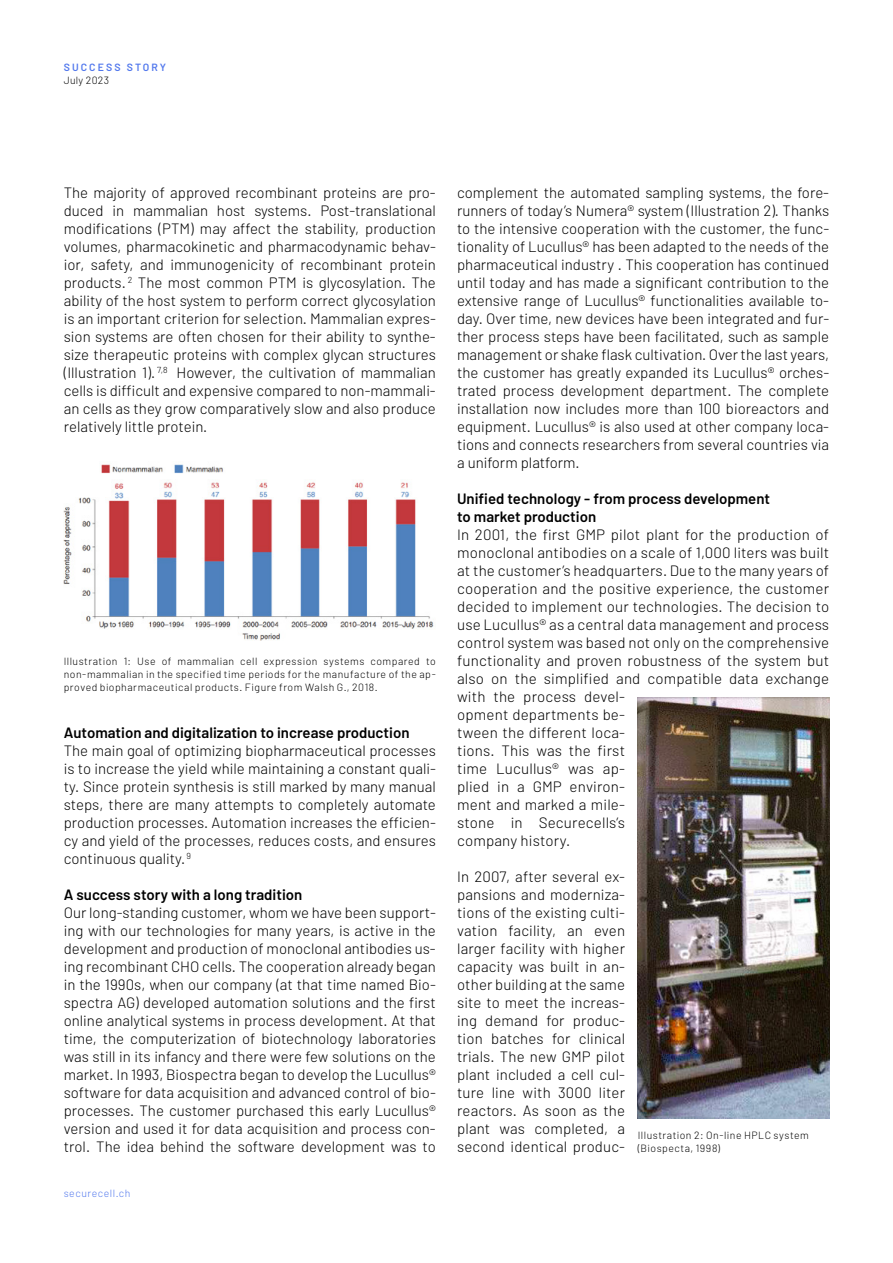
<style>
.page{position:relative;width:893px;height:1263px;background:#fff}
.page>*{position:absolute;margin:0;border:0;box-sizing:border-box;transform-origin:0 0}
.t1{font:300 15px/18px "Barlow";letter-spacing:.01em;color:#000;text-align:justify}
.t2{font:600 15px/18px "Barlow";color:#000}
.t3{font:300 10.5px/12.8px "Barlow";letter-spacing:.045em;color:#000;text-align:justify}
.t4{font:300 10.5px "Barlow";letter-spacing:.05em;color:#5278ed}
.t5{font:600 10.5px "Barlow";letter-spacing:.2em;color:#5278ed}
.t6{font:300 10.5px "Barlow";letter-spacing:.025em;color:#000}
</style>
<div class="page">
<img style="left:64px;top:464px;width:370px;height:176px">
<img style="left:638px;top:697px;width:191px;height:421px">
<p class="t5" style="left:64px;top:60px;width:104px">SUCCESS STORY</p>
<p class="t6" style="left:64px;top:74px;width:47px">July 2023</p>
<p class="t1" style="left:64px;top:183px;width:374px">The majority of approved recombinant proteins are pro&shy;duced in mammalian host systems. Post-translational modifications (PTM) may affect the stability, production volumes, pharmacokinetic and pharmacodynamic behav&shy;ior, safety, and immunogenicity of recombinant protein products. <sup>2</sup> The most common PTM is glycosylation. The ability of the host system to perform correct glycosylation is an important criterion for selection. Mammalian expres&shy;sion systems are often chosen for their ability to synthe&shy;size therapeutic proteins with complex glycan structures (Illustration 1). <sup>7,8</sup> However, the cultivation of mammalian cells is difficult and expensive compared to non-mammali&shy;an cells as they grow comparatively slow and also produce relatively little protein.</p>
<p class="t3" style="left:64px;top:655px;width:374px">Illustration 1: Use of mammalian cell expression systems compared to non-mammalian in the specified time periods for the manufacture of the ap&shy;proved biopharmaceutical products. Figure from Walsh G., 2018.</p>
<p class="t2" style="left:64px;top:723px;width:347px">Automation and digitalization to increase production</p>
<p class="t1" style="left:64px;top:741px;width:374px">The main goal of optimizing biopharmaceutical processes is to increase the yield while maintaining a constant quali&shy;ty. Since protein synthesis is still marked by many manual steps, there are many attempts to completely automate production processes. Automation increases the efficien&shy;cy and yield of the processes, reduces costs, and ensures continuous quality.<sup>9</sup></p>
<p class="t2" style="left:64px;top:885px;width:240px">A success story with a long tradition</p>
<p class="t1" style="left:64px;top:903px;width:374px">Our long-standing customer, whom we have been support&shy;ing with our technologies for many years, is active in the development and production of monoclonal antibodies us&shy;ing recombinant CHO cells. The cooperation already began in the 1990s, when our company (at that time named Bio&shy;spectra AG) developed automation solutions and the first online analytical systems in process development. At that time, the computerization of biotechnology laboratories was still in its infancy and there were few solutions on the market. In 1993, Biospectra began to develop the Lucullus® software for data acquisition and advanced control of bio&shy;processes. The customer purchased this early Lucullus® version and used it for data acquisition and process con&shy;trol. The idea behind the software development was to</p>
<p class="t4" style="left:64px;top:1187px;width:68px">securecell.ch</p>
<p class="t1" style="left:457px;top:183px;width:374px">complement the automated sampling systems, the fore&shy;runners of today’s Numera® system (Illustration 2). Thanks to the intensive cooperation with the customer, the func&shy;tionality of Lucullus® has been adapted to the needs of the pharmaceutical industry . This cooperation has continued until today and has made a significant contribution to the extensive range of Lucullus® functionalities available to&shy;day. Over time, new devices have been integrated and fur&shy;ther process steps have been facilitated, such as sample management or shake flask cultivation. Over the last years, the customer has greatly expanded its Lucullus® orches&shy;trated process development department. The complete installation now includes more than 100 bioreactors and equipment. Lucullus® is also used at other company loca&shy;tions and connects researchers from several countries via a uniform platform.</p>
<p class="t2" style="left:457px;top:489px;width:315px">Unified technology - from process development to market production</p>
<p class="t1" style="left:457px;top:525px;width:374px;text-align:left">In 2001, the first GMP pilot plant for the production of monoclonal antibodies on a scale of 1,000 liters was built at the customer’s headquarters. Due to the many years of cooperation and the positive experience, the customer decided to implement our technologies. The decision to use Lucullus® as a central data management and process control system was based not only on the comprehensive functionality and proven robustness of the system but also on the simplified and compatible data exchange with the process devel-<br>opment departments be-<br>tween the different loca-<br>tions. This was the first<br>time Lucullus® was ap-<br>plied in a GMP environ-<br>ment and marked a mile-<br>stone in Securecells’s<br>company history.</p>
<p class="t1" style="left:457px;top:867px;width:169px">In 2007, after several ex&shy;pansions and moderniza&shy;tions of the existing culti&shy;vation facility, an even larger facility with higher capacity was built in an&shy;other building at the same site to meet the increas&shy;ing demand for produc&shy;tion batches for clinical trials. The new GMP pilot plant included a cell cul&shy;ture line with 3000 liter reactors. As soon as the plant was completed, a second identical produc-</p>
<p class="t3" style="left:638px;top:1128px;width:172px;line-height:13.5px">Illustration 2: On-line HPLC system (Biospecta, 1998)</p>
</div>
